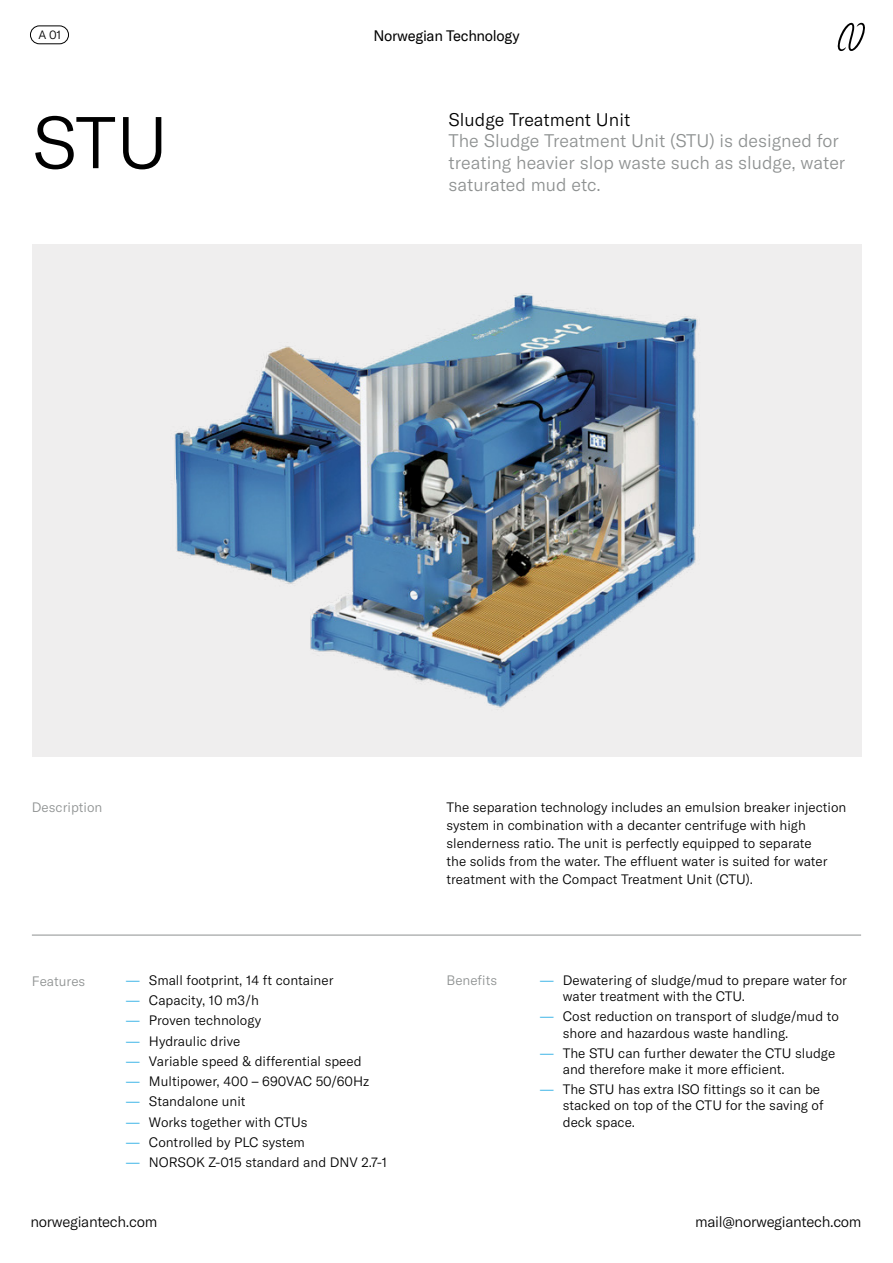
<style>
.page{position:relative;width:893px;height:1263px;background:#fff}
.page>*{position:absolute;margin:0;border:0;box-sizing:border-box;transform-origin:0 0}
.t1{font:300 72px "GT America";color:#000}
.t2{font:300 18px/21.6px "GT America";color:#8e9191}
.t3{font:300 18px "GT America";color:#000}
.t4{font:300 15px "GT America";letter-spacing:-.02em;color:#000}
.t5{font:14.85px "GT America";letter-spacing:-.02em;color:#000}
.t6{font:300 13.5px/16.2px "GT America";color:#000101}
.t7{font:300 13.5px "GT America";color:#8e9191}
.t8{font:300 12px "GT America";color:#000}
.s1{color:#2eafe5}
</style>
<div class="page">
<svg style="left:837px;top:22px;width:28px;height:29px"></svg>
<div style="left:30px;top:26px;width:39px;height:18px;border:1px solid #000;border-radius:9px"></div>
<div style="left:32px;top:244px;width:829px;height:513px;background:#efeeee"></div>
<img style="left:174px;top:293px;width:524px;height:415px">
<hr style="left:32px;top:935px;width:829px;height:1px;background:#8e9191">
<p class="t8" style="left:38px;top:28px;width:24px">A 01</p>
<p class="t5" style="left:373px;top:27px;width:148px">Norwegian Technology</p>
<h1 class="t1" style="left:32px;top:101px;width:138px">STU</h1>
<p class="t7" style="left:32px;top:800px;width:72px">Description</p>
<h2 class="t3" style="left:449px;top:109px;width:183px">Sludge Treatment Unit</h2>
<h2 class="t2" style="left:449px;top:130px;width:398px">The Sludge Treatment Unit (STU) is designed for treating heavier slop waste such as sludge, water saturated mud etc.</h2>
<p class="t6" style="left:446px;top:798px;width:401px;line-height:18px">The separation technology includes an emulsion breaker injection system in combination with a decanter centrifuge with high slenderness ratio. The unit is perfectly equipped to separate<br>the solids from the water. The effluent water is suited for water treatment with the Compact Treatment Unit (CTU).</p>
<p class="t7" style="left:32px;top:974px;width:55px">Features</p>
<p class="t7" style="left:446px;top:972px;width:52px">Benefits</p>
<p class="t6" style="left:126px;top:972px;width:209px"><span class="s1">—</span> Small footprint, 14 ft container</p>
<p class="t6" style="left:126px;top:992px;width:134px"><span class="s1">—</span> Capacity, 10 m3/h</p>
<p class="t6" style="left:126px;top:1012px;width:136px"><span class="s1">—</span> Proven technology</p>
<p class="t6" style="left:126px;top:1033px;width:116px"><span class="s1">—</span> Hydraulic drive</p>
<p class="t6" style="left:126px;top:1053px;width:237px"><span class="s1">—</span> Variable speed &amp; differential speed</p>
<p class="t6" style="left:126px;top:1073px;width:245px"><span class="s1">—</span> Multipower, 400 – 690VAC 50/60Hz</p>
<p class="t6" style="left:126px;top:1093px;width:121px"><span class="s1">—</span> Standalone unit</p>
<p class="t6" style="left:126px;top:1114px;width:183px"><span class="s1">—</span> Works together with CTUs</p>
<p class="t6" style="left:126px;top:1134px;width:180px"><span class="s1">—</span> Controlled by PLC system</p>
<p class="t6" style="left:126px;top:1154px;width:262px"><span class="s1">—</span> NORSOK Z-015 standard and DNV 2.7-1</p>
<p class="t6" style="left:563px;top:972px;width:286px;text-indent:-23px"><span class="s1">—</span> Dewatering of sludge/mud to prepare water for water treatment with the CTU.</p>
<p class="t6" style="left:563px;top:1008px;width:278px;text-indent:-23px"><span class="s1">—</span> Cost reduction on transport of sludge/mud to shore and hazardous waste handling.</p>
<p class="t6" style="left:563px;top:1045px;width:274px;text-indent:-23px"><span class="s1">—</span> The STU can further dewater the CTU sludge and therefore make it more efficient.</p>
<p class="t6" style="left:563px;top:1081px;width:262px;text-indent:-23px"><span class="s1">—</span> The STU has extra ISO fittings so it can be stacked on top of the CTU for the saving of deck space.</p>
<p class="t4" style="left:30px;top:1213px;width:128px">norwegiantech.com</p>
<p class="t4" style="left:695px;top:1213px;width:168px">mail@norwegiantech.com</p>
</div>
